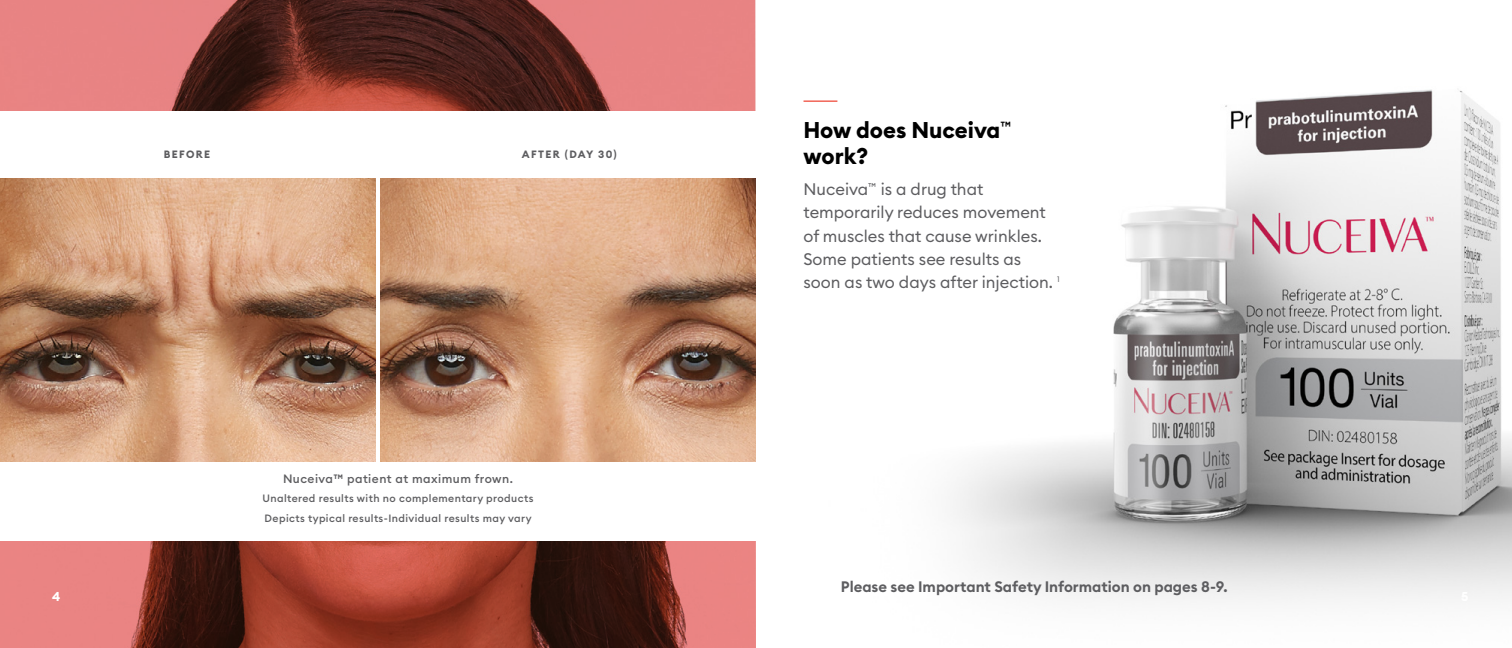
<style>
.page{position:relative;width:1512px;height:648px;background:#fff}
.page>*{position:absolute;margin:0;border:0;box-sizing:border-box;transform-origin:0 0}
.t1{font:700 22.5px/25.5px "Euclid Circular B";color:#000}
.t2{font:16.5px/23.2px "Euclid Circular B";color:#5d5d60}
.t3{font:600 15px "Euclid Circular B";color:#5d5d60}
.t4{font:700 12.75px "Euclid Circular B";color:#fff}
.t5{font:500 12px "Euclid Circular B";letter-spacing:.04em;color:#5d5d60}
.t6{font:500 10.5px/19.5px "Euclid Circular B";letter-spacing:.04em;color:#5d5d60}
.t7{font:700 10.5px "Euclid Circular B";letter-spacing:.13em;color:#5d5d60}
</style>
<div class="page">
<img style="left:837px;top:89px;width:675px;height:512px">
<svg style="left:0;top:0;width:756px;height:648px;background:#9a4d47"></svg>
<div style="left:0;top:111px;width:756px;height:430px;background:#fff"></div>
<img style="left:381px;top:178px;width:375px;height:284px">
<img style="left:0;top:178px;width:375px;height:284px">
<hr style="left:804px;top:100px;width:33px;height:2px;background:#f16457">
<p class="t7" style="left:164px;top:148px;width:48px">BEFORE</p>
<p class="t7" style="left:522px;top:148px;width:96px">AFTER (DAY 30)</p>
<p class="t4" style="left:52px;top:588px;width:10px">4</p>
<p class="t5" style="left:283px;top:471px;width:231px">Nuceiva™ patient at maximum frown.</p>
<p class="t6" style="left:263px;top:489px;width:272px">Unaltered results with no complementary products<br>Depicts typical results-Individual results may vary</p>
<h1 class="t1" style="left:804px;top:118px;width:209px">How does Nuceiva<sup>™ </sup>work?</h1>
<p class="t2" style="left:804px;top:177px;width:258px">Nuceiva<sup>™</sup> is a drug that temporarily reduces movement of muscles that cause wrinkles.<br>Some patients see results as soon as two days after injection. <sup>1</sup></p>
<p class="t3" style="left:841px;top:577px;width:388px">Please see Important Safety Information on pages 8-9.</p>
</div>
